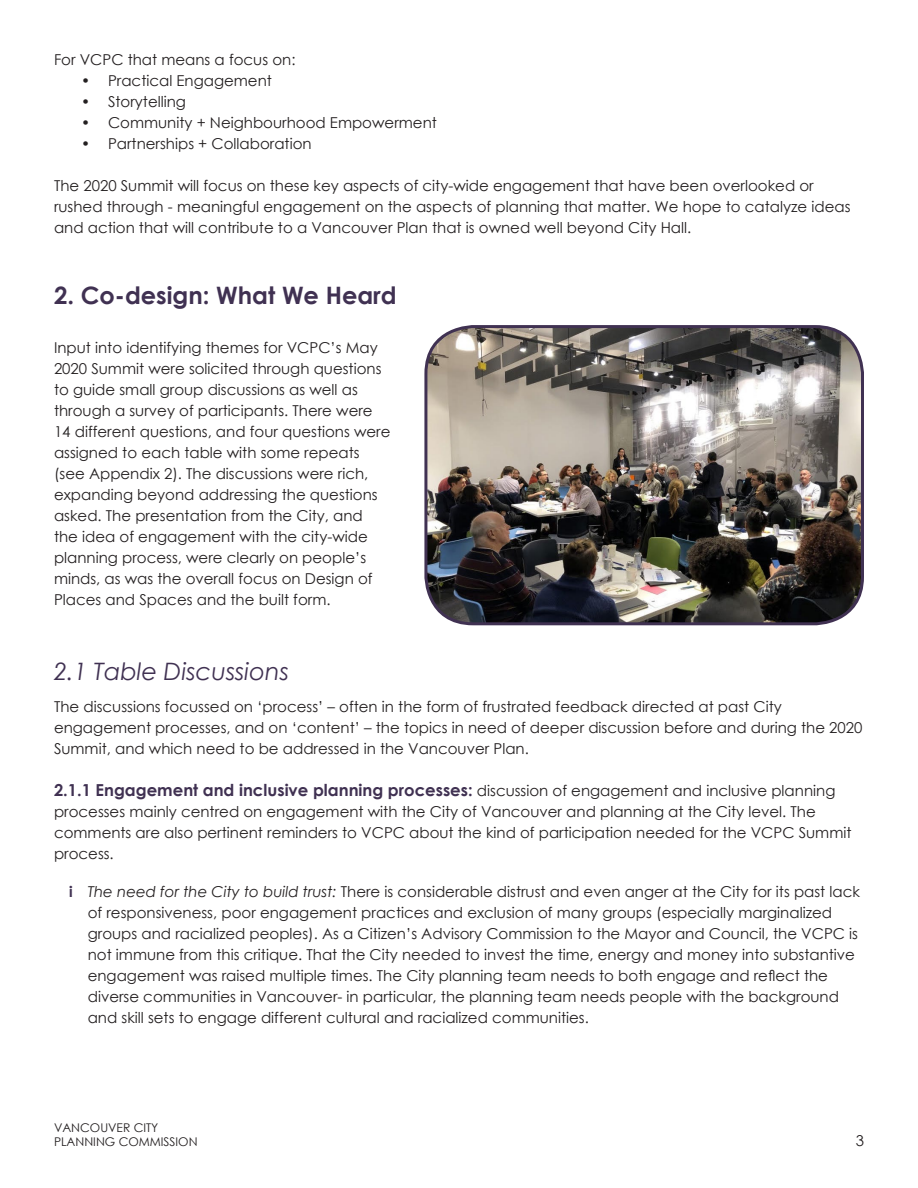
<style>
.page{position:relative;width:918px;height:1188px;background:#fff}
.page>*{position:absolute;margin:0;border:0;box-sizing:border-box;transform-origin:0 0}
.t1{font:700 24px "Century Gothic";color:#403152}
.t2{font:italic 24px "Century Gothic";color:#403152}
.t3{font:700 16.5px "Century Gothic";color:#403152}
.t4{font:15px/21px "Century Gothic";color:#231f20}
.t5{font:700 15px "Century Gothic";color:#403152}
.t6{font:12px/14.4px "Century Gothic";color:#231f20}
.s1{font-weight:400;font-size:15px;color:#231f20}
.s2{font-style:italic}
</style>
<div class="page">
<img style="left:427px;top:327px;width:435px;height:297px">
<div style="left:424px;top:325px;width:440px;height:300px;border:3px solid #403152;border-radius:47px"></div>
<p class="t4" style="left:54px;top:49px;width:243px">For VCPC that means a focus on:</p>
<p class="t4" style="left:81px;top:70px;width:192px">• Practical Engagement</p>
<p class="t4" style="left:81px;top:91px;width:107px">• Storytelling</p>
<p class="t4" style="left:81px;top:112px;width:357px">• Community + Neighbourhood Empowerment</p>
<p class="t4" style="left:81px;top:133px;width:232px">• Partnerships + Collaboration</p>
<p class="t4" style="left:54px;top:175px;width:798px">The 2020 Summit will focus on these key aspects of city-wide engagement that have been overlooked or rushed through - meaningful engagement on the aspects of planning that matter. We hope to catalyze ideas and action that will contribute to a Vancouver Plan that is owned well beyond City Hall.</p>
<p class="t1" style="left:54px;top:277px;width:344px">2. Co-design: What We Heard</p>
<p class="t4" style="left:54px;top:337px;width:338px">Input into identifying themes for VCPC’s May 2020 Summit were solicited through questions to guide small group discussions as well as through a survey of participants. There were 14 different questions, and four questions were assigned to each table with some repeats (see Appendix 2). The discussions were rich, expanding beyond addressing the questions asked. The presentation from the City, and the idea of engagement with the city-wide planning process, were clearly on people’s minds, as was the overall focus on Design of Places and Spaces and the built form.</p>
<p class="t2" style="left:54px;top:655px;width:237px">2.1 Table Discussions</p>
<p class="t4" style="left:54px;top:696px;width:810px">The discussions focussed on ‘process’ – often in the form of frustrated feedback directed at past City engagement processes, and on ‘content’ – the topics in need of deeper discussion before and during the 2020<br>Summit, and which need to be addressed in the Vancouver Plan.</p>
<p class="t3" style="left:54px;top:778px;width:783px">2.1.1 Engagement and inclusive planning processes: <span class="s1">discussion of engagement and inclusive planning</span></p>
<p class="t4" style="left:54px;top:801px;width:799px">processes mainly centred on engagement with the City of Vancouver and planning at the City level. The comments are also pertinent reminders to VCPC about the kind of participation needed for the VCPC Summit process.</p>
<p class="t4" style="left:88px;top:881px;width:774px"><span class="s2">The need for the City to build trust:</span> There is considerable distrust and even anger at the City for its past lack of responsiveness, poor engagement practices and exclusion of many groups (especially marginalized groups and racialized peoples). As a Citizen’s Advisory Commission to the Mayor and Council, the VCPC is not immune from this critique. That the City needed to invest the time, energy and money into substantive engagement was raised multiple times. The City planning team needs to both engage and reflect the diverse communities in Vancouver- in particular, the planning team needs people with the background and skill sets to engage different cultural and racialized communities.</p>
<p class="t5" style="left:69px;top:880px;width:5px">i</p>
<p class="t6" style="left:54px;top:1120px;width:145px">VANCOUVER CITY<br>PLANNING COMMISSION</p>
<p class="t4" style="left:856px;top:1130px;width:10px">3</p>
</div>
